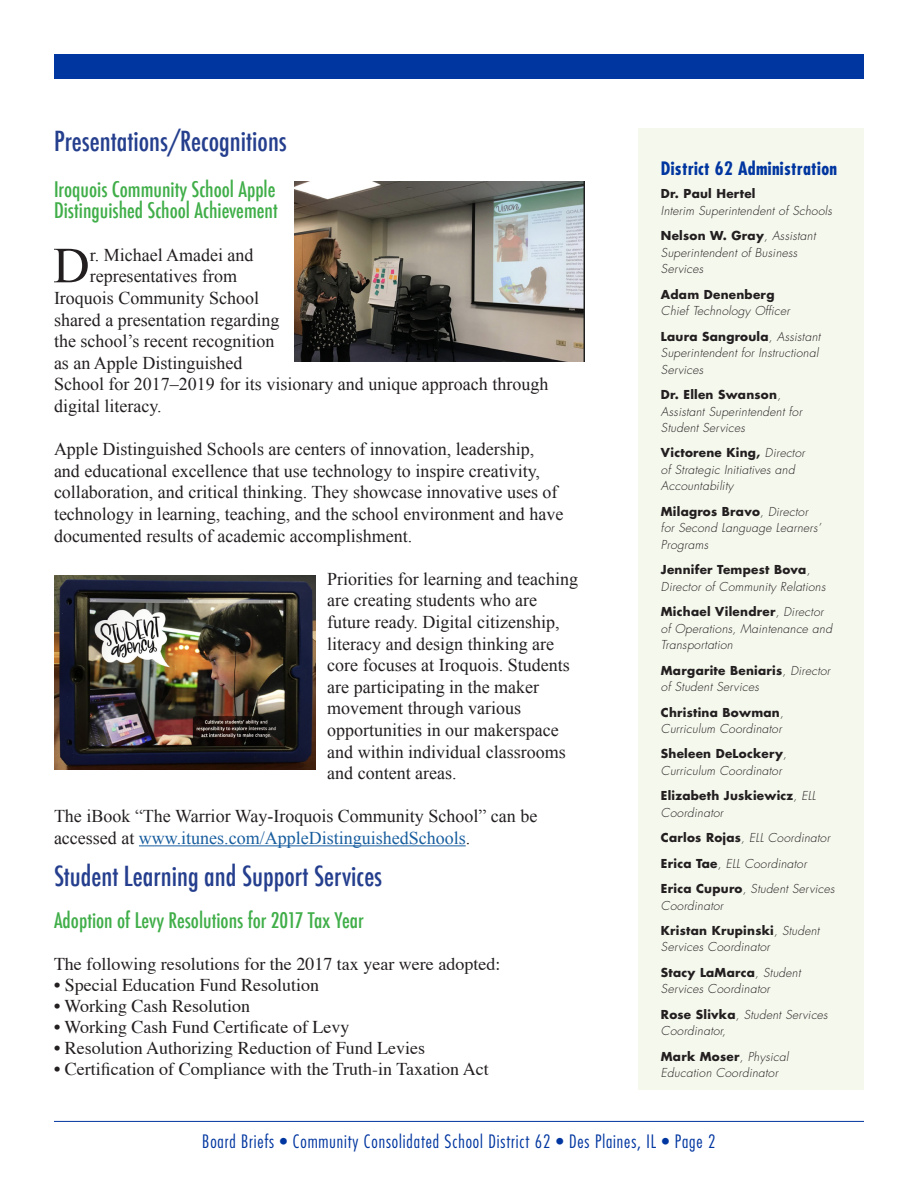
<style>
.page{position:relative;width:918px;height:1188px;background:#fff}
.page>*{position:absolute;margin:0;border:0;box-sizing:border-box;transform-origin:0 0}
.bodycopy{font:50.55px "Times New Roman";color:#231f20}
.bodycopy-2{font:500 condensed 27px "Futura";color:#253f8e}
.bodycopy-3{font:500 condensed 21px/21px "Futura";color:#40ae49}
.bodycopy-4{font:18px/21.6px "Times New Roman";color:#231f20}
.bodycopy-5{font:18px "Times";color:#231f20}
.t1{font:300 condensed 18px "Futura";letter-spacing:.05em;color:#0036a0}
.Story_header{font:700 condensed 18px "Futura";letter-spacing:.02em;color:#0036a0}
.Board{font:italic 300 12px/16.5px "Futura";letter-spacing:.02em;color:#231f20}
.Board-2{font:700 12px/16.5px "Futura";letter-spacing:.02em;color:#231f20}
.s1{color:#175d9e}
.s2{font-weight:700;font-style:normal}
.s3{font-weight:300;font-style:italic}
</style>
<div class="page">
<hr style="left:54px;top:1121px;width:810px;height:1px;background:#0036a0">
<div style="left:54px;top:54px;width:810px;height:25px;background:#0036a0"></div>
<div style="left:638px;top:129px;width:226px;height:961px;background:#f5f8ed"></div>
<hr style="left:139px;top:845px;width:327px;height:1px;background:#175d9e">
<img style="left:295px;top:181px;width:290px;height:181px">
<img style="left:54px;top:576px;width:262px;height:193px">
<p class="bodycopy-2" style="left:54px;top:124px;width:234px">Presentations/Recognitions</p>
<p class="bodycopy-3" style="left:54px;top:179px;width:225px">Iroquois Community School Apple<br>Distinguished School Achievement</p>
<p class="bodycopy" style="left:53px;top:231px;width:38px">D</p>
<p class="bodycopy-4" style="left:90px;top:244px;width:165px">r. Michael Amadei and</p>
<p class="bodycopy-4" style="left:90px;top:265px;width:149px">representatives from</p>
<p class="bodycopy-4" style="left:54px;top:287px;width:207px">Iroquois Community School</p>
<p class="bodycopy-4" style="left:54px;top:308px;width:227px">shared a presentation regarding</p>
<p class="bodycopy-4" style="left:54px;top:330px;width:222px">the school’s recent recognition</p>
<p class="bodycopy-4" style="left:54px;top:352px;width:190px">as an Apple Distinguished</p>
<p class="bodycopy-4" style="left:54px;top:373px;width:496px">School for 2017–2019 for its visionary and unique approach through</p>
<p class="bodycopy-4" style="left:54px;top:395px;width:109px">digital literacy.</p>
<p class="bodycopy-4" style="left:54px;top:438px;width:511px">Apple Distinguished Schools are centers of innovation, leadership, and educational excellence that use technology to inspire creativity, collaboration, and critical thinking. They showcase innovative uses of technology in learning, teaching, and the school environment and have documented results of academic accomplishment.</p>
<p class="bodycopy-4" style="left:327px;top:568px;width:252px">Priorities for learning and teaching are creating students who are future ready. Digital citizenship, literacy and design thinking are core focuses at Iroquois. Students are participating in the maker movement through various opportunities in our makerspace and within individual classrooms and content areas.</p>
<p class="bodycopy-4" style="left:54px;top:805px;width:485px">The iBook “The Warrior Way-Iroquois Community School” can be accessed at <span class="s1">www.itunes.com/AppleDistinguishedSchools</span>.</p>
<p class="bodycopy-2" style="left:54px;top:859px;width:330px">Student Learning and Support Services</p>
<p class="bodycopy-3" style="left:54px;top:910px;width:311px">Adoption of Levy Resolutions for 2017 Tax Year</p>
<p class="bodycopy-5" style="left:54px;top:947px;width:448px">The following resolutions for the 2017 tax year were adopted:</p>
<p class="bodycopy-5" style="left:54px;top:968px;width:267px">• Special Education Fund Resolution</p>
<p class="bodycopy-5" style="left:54px;top:989px;width:198px">• Working Cash Resolution</p>
<p class="bodycopy-5" style="left:54px;top:1010px;width:297px">• Working Cash Fund Certificate of Levy</p>
<p class="bodycopy-5" style="left:54px;top:1031px;width:373px">• Resolution Authorizing Reduction of Fund Levies</p>
<p class="bodycopy-5" style="left:54px;top:1052px;width:436px">• Certification of Compliance with the Truth-in Taxation Act</p>
<p class="Story_header" style="left:661px;top:157px;width:178px">District 62 Administration</p>
<p class="Board" style="left:661px;top:186px;width:173px"><span class="s2">Dr. Paul Hertel<br></span>Interim Superintendent of Schools</p>
<p class="Board" style="left:661px;top:228px;width:156px"><span class="s2">Nelson W. Gray</span>, Assistant<br>Superintendent of Business<br>Services</p>
<p class="Board" style="left:661px;top:286px;width:130px"><span class="s2">Adam Denenberg<br></span>Chief Technology Officer</p>
<p class="Board" style="left:661px;top:328px;width:161px"><span class="s2">Laura Sangroula</span>, Assistant<br>Superintendent for Instructional<br>Services</p>
<p class="Board" style="left:661px;top:387px;width:143px"><span class="s2">Dr. Ellen Swanson</span>,<br>Assistant Superintendent for<br>Student Services</p>
<p class="Board" style="left:661px;top:445px;width:145px"><span class="s2">Victorene King,</span> Director of Strategic Initiatives and<br>Accountability</p>
<p class="Board" style="left:661px;top:503px;width:161px"><span class="s2">Milagros Bravo</span>, Director for Second Language Learners’<br>Programs</p>
<p class="Board" style="left:661px;top:562px;width:166px"><span class="s2">Jennifer Tempest Bova</span>,<br>Director of Community Relations</p>
<p class="Board" style="left:661px;top:604px;width:173px"><span class="s2">Michael Vilendrer</span>, Director of Operations, Maintenance and<br>Transportation</p>
<p class="Board" style="left:661px;top:662px;width:171px"><span class="s2">Margarite Beniaris</span>, Director of Student Services</p>
<p class="Board" style="left:661px;top:704px;width:124px"><span class="s2">Christina Bowman</span>,<br>Curriculum Coordinator</p>
<p class="Board" style="left:661px;top:746px;width:127px"><span class="s2">Sheleen DeLockery</span>,<br>Curriculum Coordinator</p>
<p class="Board-2" style="left:661px;top:787px;width:156px">Elizabeth Juskiewicz<span class="s3">, ELL<br>Coordinator</span></p>
<p class="Board" style="left:661px;top:830px;width:171px"><span class="s2">Carlos Rojas</span>, ELL Coordinator</p>
<p class="Board" style="left:661px;top:855px;width:147px"><span class="s2">Erica Tae</span>, ELL Coordinator</p>
<p class="Board" style="left:661px;top:881px;width:175px"><span class="s2">Erica Cupuro</span>, Student Services<br>Coordinator</p>
<p class="Board" style="left:661px;top:923px;width:160px"><span class="s2">Kristan Krupinski</span>, Student<br>Services Coordinator</p>
<p class="Board" style="left:661px;top:964px;width:141px"><span class="s2">Stacy LaMarca</span>, Student<br>Services Coordinator</p>
<p class="Board" style="left:661px;top:1006px;width:168px"><span class="s2">Rose Slivka</span>, Student Services<br>Coordinator,</p>
<p class="Board" style="left:661px;top:1048px;width:129px"><span class="s2">Mark Moser</span>, Physical<br>Education Coordinator</p>
<p class="t1" style="left:202px;top:1130px;width:515px">Board Briefs • Community Consolidated School District 62 • Des Plaines, IL • Page 2</p>
</div>
